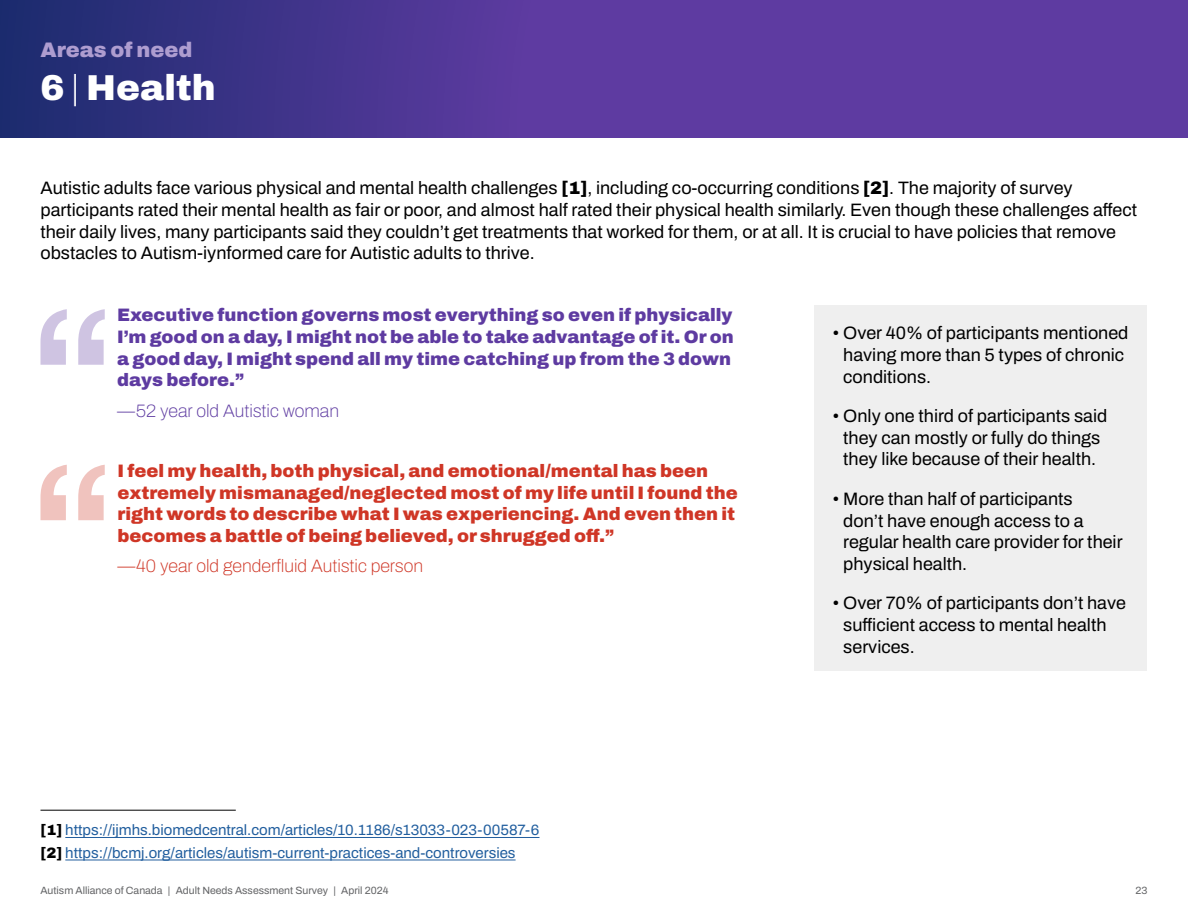
<style>
.page{position:relative;width:1188px;height:918px;background:#fff}
.page>*{position:absolute;margin:0;border:0;box-sizing:border-box;transform-origin:0 0}
.t1{font:900 36px "Archivo";color:#fff}
.t2{font:900 21px "Archivo";color:#ae9dd0}
.t3{font:18px/21.6px "Archivo";color:#000}
.t4{font:900 18px/21.6px "Archivo";color:#cf3626}
.t5{font:900 18px/21.6px "Archivo";color:#5e3ba1}
.t6{font:100 18px "Archivo";color:#cf3626}
.t7{font:100 18px "Archivo";color:#5e3ba1}
.t8{font:15px/22.5px "Archivo";color:#215e9e}
.t9{font:10.5px "Archivo";color:#636466}
.s1{font-weight:100}
.s2{font-weight:900}
.s3{font-weight:900;color:#000}
</style>
<div class="page">
<svg style="left:0;top:0;width:1188px;height:138px;background:#4f3795"></svg>
<svg style="left:40px;top:309px;width:65px;height:56px"></svg>
<svg style="left:40px;top:465px;width:65px;height:55px"></svg>
<hr style="left:65px;top:837px;width:474px;height:1px;background:#215e9e">
<hr style="left:65px;top:860px;width:451px;height:1px;background:#215e9e">
<div style="left:814px;top:306px;width:334px;height:365px;background:#efefef"></div>
<hr style="left:40px;top:810px;width:196px;height:1px;background:#000">
<p class="t2" style="left:40px;top:34px;width:154px">Areas of need</p>
<h1 class="t1" style="left:40px;top:60px;width:177px">6 <span class="s1">|</span> Health</h1>
<p class="t3" style="left:40px;top:177px;width:1098px">Autistic adults face various physical and mental health challenges <span class="s2">[1]</span>, including co-occurring conditions <span class="s2">[2]</span>. The majority of survey participants rated their mental health as fair or poor, and almost half rated their physical health similarly. Even though these challenges affect their daily lives, many participants said they couldn’t get treatments that worked for them, or at all. It is crucial to have policies that remove obstacles to Autism-iynformed care for Autistic adults to thrive.</p>
<p class="t5" style="left:117px;top:304px;width:618px">Executive function governs most everything so even if physically I’m good on a day, I might not be able to take advantage of it. Or on a good day, I might spend all my time catching up from the 3 down days before.”</p>
<p class="t7" style="left:117px;top:397px;width:224px">—52 year old Autistic woman</p>
<p class="t4" style="left:118px;top:460px;width:622px">I feel my health, both physical, and emotional/mental has been extremely mismanaged/neglected most of my life until I found the right words to describe what I was experiencing. And even then it becomes a battle of being believed, or shrugged off.”</p>
<p class="t6" style="left:118px;top:553px;width:307px">—40 year old genderfluid Autistic person</p>
<p class="t8" style="left:40px;top:819px;width:500px"><span class="s3">[1]</span> https://ijmhs.biomedcentral.com/articles/10.1186/s13033-023-00587-6 <span class="s3">[2]</span> https://bcmj.org/articles/autism-current-practices-and-controversies</p>
<p class="t3" style="left:843px;top:322px;width:287px;text-indent:-11px">• Over 40% of participants mentioned having more than 5 types of chronic conditions.</p>
<p class="t3" style="left:832px;top:405px;width:276px;text-align:center">• Only one third of participants said they can mostly or fully do things they like because of their health.</p>
<p class="t3" style="left:843px;top:488px;width:281px;text-indent:-11px">• More than half of participants<br>don’t have enough access to a regular health care provider for their physical health.</p>
<p class="t3" style="left:843px;top:592px;width:284px;text-indent:-11px">• Over 70% of participants don’t have sufficient access to mental health services.</p>
<p class="t9" style="left:40px;top:883px;width:350px">Autism Alliance of Canada | Adult Needs Assessment Survey | April 2024</p>
<p class="t9" style="left:1136px;top:883px;width:13px">23</p>
</div>
